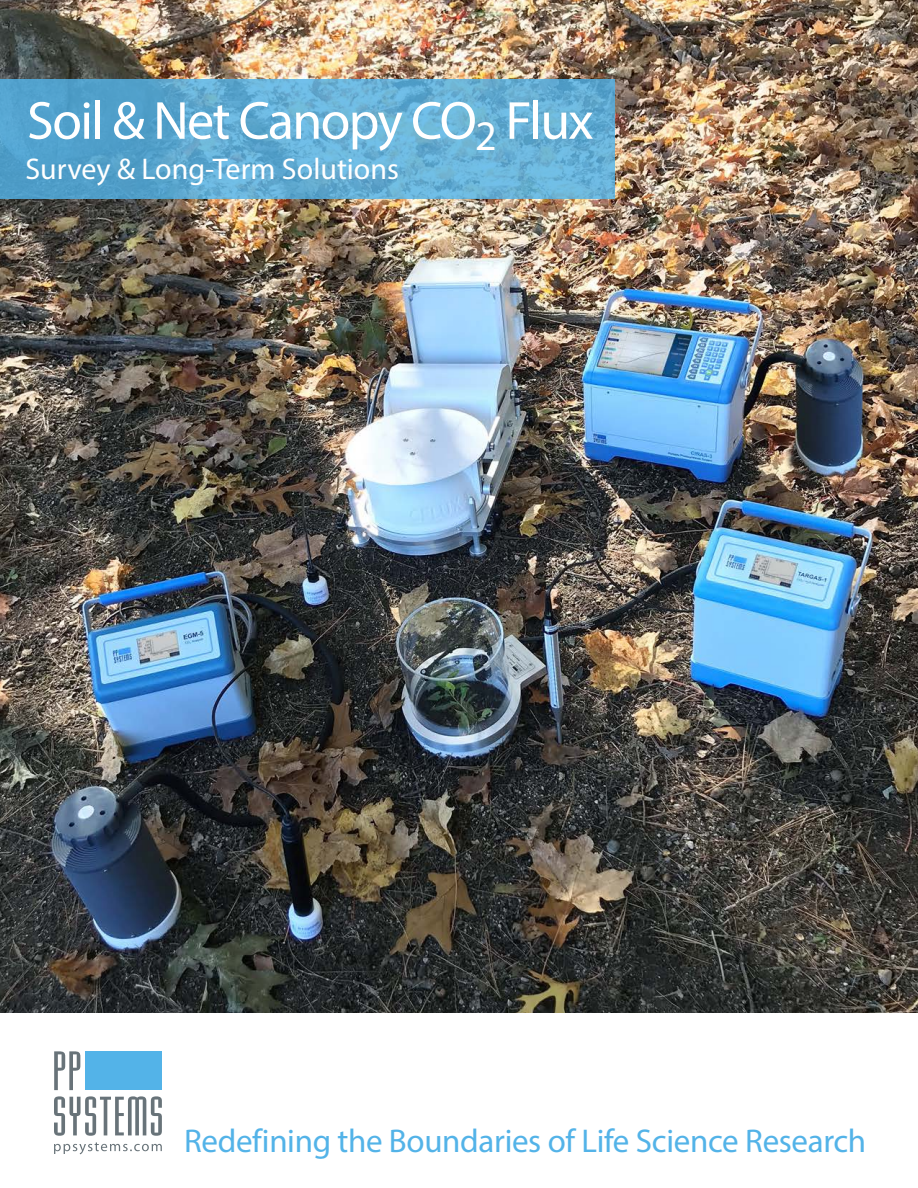
<style>
.page{position:relative;width:918px;height:1188px;background:#fff}
.page>*{position:absolute;margin:0;border:0;box-sizing:border-box;transform-origin:0 0}
.t1{font:54px "Myriad Pro";letter-spacing:-.03em;color:#fff}
.t2{font:33px "Myriad Pro";letter-spacing:-.01em;color:#53b3e8}
.t3{font:30px "Myriad Pro";color:#fff}
</style>
<div class="page">
<img style="left:0;top:0;width:918px;height:1012px">
<svg style="left:0;top:80px;width:615px;height:119px;background:#60abd3"></svg>
<div style="left:85px;top:1051px;width:77px;height:39px;background:#53b3e8"></div>
<svg style="left:54px;top:1051px;width:26px;height:39px"></svg>
<svg style="left:54px;top:1096px;width:108px;height:40px"></svg>
<svg style="left:54px;top:1142px;width:108px;height:12px"></svg>
<p class="t1" style="left:27px;top:87px;width:568px">Soil &amp; Net Canopy CO<sub>2</sub> Flux</p>
<p class="t3" style="left:26px;top:151px;width:375px">Survey &amp; Long-Term Solutions</p>
<p class="t2" style="left:184px;top:1121px;width:684px">Redef ining the Boundaries of Life Science Research</p>
</div>
